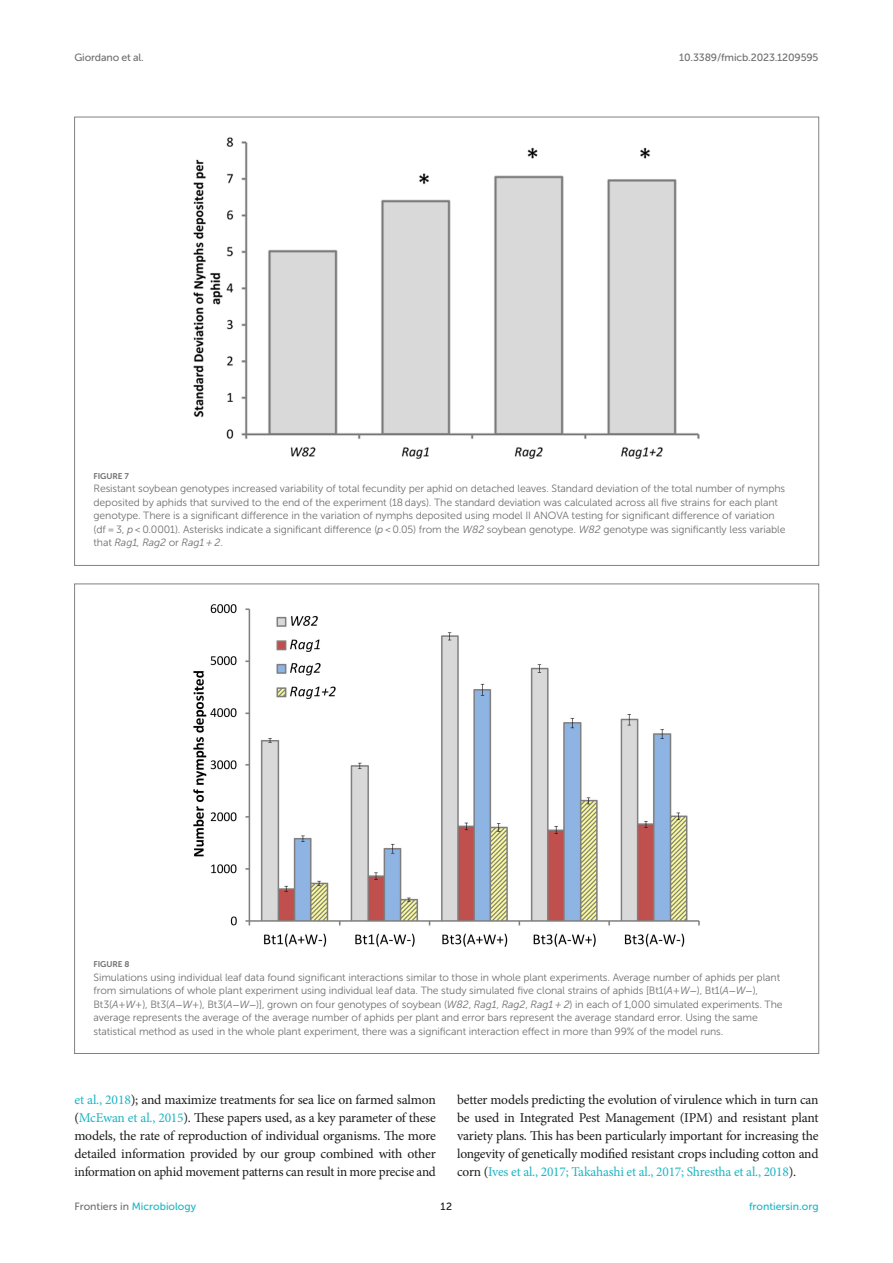
<style>
.page{position:relative;width:893px;height:1263px;background:#fff}
.page>*{position:absolute;margin:0;border:0;box-sizing:border-box;transform-origin:0 0}
.TEXT{font:13.5px/18px "Minion Pro";letter-spacing:-.015em;color:#1b1c1b;text-align:justify}
.FIG_LEG{font:10.5px/13.5px "Museo Sans 300";letter-spacing:-.01em;color:#706f70}
.t1{font:10.5px "Museo Sans 500";letter-spacing:-.015em;color:#706f70}
.t2{font:10.5px "Museo Sans 500";color:#1db5c3}
.t3{font:10.5px "Museo Sans 500";color:#1b1c1b}
.FIG_HD{font:8.25px "Museo Sans 700";letter-spacing:-.01em;color:#706f70}
.s1{font-style:italic}
.s2{font-family:"STIX General"}
.s3{color:#1db5c3}
.s4{color:#706f70}
</style>
<div class="page">
<img style="left:193px;top:137px;width:507px;height:322px">
<img style="left:193px;top:604px;width:507px;height:343px">
<p class="t1" style="left:74px;top:51px;width:71px">Giordano et al.</p>
<p class="t1" style="left:679px;top:51px;width:141px">10.3389/fmicb.2023.1209595</p>
<p class="FIG_HD" style="left:94px;top:471px;width:37px">FIGURE 7</p>
<p class="FIG_LEG" style="left:94px;top:482px;width:693px">Resistant soybean genotypes increased variability of total fecundity per aphid on detached leaves. Standard deviation of the total number of nymphs deposited by aphids that survived to the end of the experiment (18 days). The standard deviation was calculated across all five strains for each plant genotype. There is a significant difference in the variation of nymphs deposited using model II ANOVA testing for significant difference of variation (df = 3, <span class="s1">p</span> &lt; 0.0001). Asterisks indicate a significant difference (<span class="s1">p</span> &lt; 0.05) from the <span class="s1">W82</span> soybean genotype. <span class="s1">W82</span> genotype was significantly less variable that <span class="s1">Rag1, Rag2</span> or <span class="s1">Rag1 + 2</span>.</p>
<p class="FIG_HD" style="left:94px;top:959px;width:37px">FIGURE 8</p>
<p class="FIG_LEG" style="left:94px;top:970px;width:691px">Simulations using individual leaf data found significant interactions similar to those in whole plant experiments. Average number of aphids per plant from simulations of whole plant experiment using individual leaf data. The study simulated five clonal strains of aphids [Bt1(<span class="s1">A</span>+<span class="s1">W</span><span class="s2">−</span>), Bt1(<span class="s1">A</span><span class="s2">−</span><span class="s1">W</span><span class="s2">−</span>), Bt3(<span class="s1">A</span>+<span class="s1">W</span>+), Bt3(<span class="s1">A</span><span class="s2">−</span><span class="s1">W</span>+), Bt3(<span class="s1">A</span><span class="s2">−</span><span class="s1">W</span><span class="s2">−</span>)], grown on four genotypes of soybean (<span class="s1">W82</span>, <span class="s1">Rag1</span>, <span class="s1">Rag2</span>, <span class="s1">Rag1 + 2</span>) in each of 1,000 simulated experiments. The average represents the average of the average number of aphids per plant and error bars represent the average standard error. Using the same statistical method as used in the whole plant experiment, there was a significant interaction effect in more than 99% of the model runs.</p>
<p class="TEXT" style="left:74px;top:1091px;width:363px"><span class="s3">et al., 2018</span>); and maximize treatments for sea lice on farmed salmon (<span class="s3">McEwan et al., 2015</span>). These papers used, as a key parameter of these models, the rate of reproduction of individual organisms. The more detailed information provided by our group combined with other information on aphid movement patterns can result in more precise and</p>
<p class="TEXT" style="left:457px;top:1091px;width:363px">better models predicting the evolution of virulence which in turn can be used in Integrated Pest Management (IPM) and resistant plant variety plans. This has been particularly important for increasing the longevity of genetically modified resistant crops including cotton and corn (<span class="s3">Ives et al., 2017; Takahashi et al., 2017; Shrestha et al., 2018</span>).</p>
<p class="t2" style="left:74px;top:1200px;width:123px"><span class="s4">Frontiers in</span> Microbiology</p>
<p class="t3" style="left:441px;top:1200px;width:13px">12</p>
<p class="t2" style="left:749px;top:1200px;width:71px">frontiersin.org</p>
</div>
